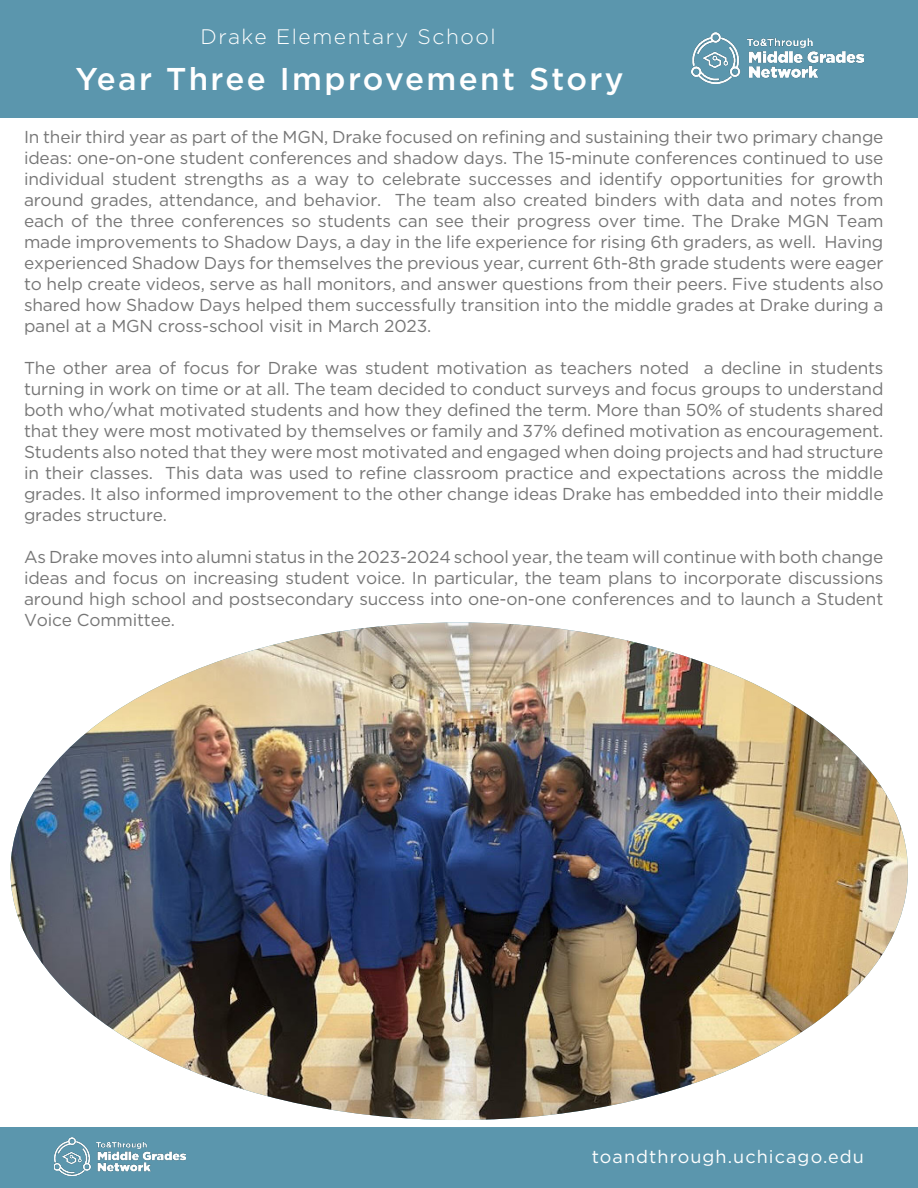
<style>
.page{position:relative;width:918px;height:1188px;background:#fff}
.page>*{position:absolute;margin:0;border:0;box-sizing:border-box;transform-origin:0 0}
.t1{font:500 31.5px "Gotham";letter-spacing:.075em;color:#fff}
.t2{font:300 21px "Gotham";letter-spacing:.075em;color:#fff}
.t3{font:18px "Gotham";letter-spacing:.06em;color:#fff}
.t4{font:17.25px/21px "Gotham";letter-spacing:-.01em;color:#767676;text-align:justify}
</style>
<div class="page">
<div style="left:0;top:0;width:918px;height:117px;background:#5b96ad"></div>
<div style="left:0;top:1128px;width:918px;height:60px;background:#5b96ad"></div>
<img style="left:54px;top:1137px;width:132px;height:39px">
<img style="left:692px;top:33px;width:172px;height:51px">
<div style="left:1px;top:613px;width:916px;height:517px;background:#fff"></div>
<img style="left:10px;top:622px;width:898px;height:498px">
<p class="t2" style="left:201px;top:23px;width:297px">Drake Elementary School</p>
<h1 class="t1" style="left:75px;top:59px;width:550px">Year Three Improvement Story</h1>
<p class="t4" style="left:24px;top:126px;width:861px">In their third year as part of the MGN, Drake focused on refining and sustaining their two primary change ideas: one-on-one student conferences and shadow days. The 15-minute conferences continued to use individual student strengths as a way to celebrate successes and identify opportunities for growth around grades, attendance, and behavior. The team also created binders with data and notes from each of the three conferences so students can see their progress over time. The Drake MGN Team made improvements to Shadow Days, a day in the life experience for rising 6th graders, as well. Having experienced Shadow Days for themselves the previous year, current 6th-8th grade students were eager to help create videos, serve as hall monitors, and answer questions from their peers. Five students also shared how Shadow Days helped them successfully transition into the middle grades at Drake during a panel at a MGN cross-school visit in March 2023.</p>
<p class="t4" style="left:24px;top:357px;width:861px">The other area of focus for Drake was student motivation as teachers noted a decline in students turning in work on time or at all. The team decided to conduct surveys and focus groups to understand both who/what motivated students and how they defined the term. More than 50% of students shared that they were most motivated by themselves or family and 37% defined motivation as encouragement.<br>Students also noted that they were most motivated and engaged when doing projects and had structure in their classes. This data was used to refine classroom practice and expectations across the middle grades. It also informed improvement to the other change ideas Drake has embedded into their middle grades structure.</p>
<p class="t4" style="left:24px;top:546px;width:861px">As Drake moves into alumni status in the 2023-2024 school year, the team will continue with both change ideas and focus on increasing student voice. In particular, the team plans to incorporate discussions around high school and postsecondary success into one-on-one conferences and to launch a Student Voice Committee.</p>
<p class="t3" style="left:592px;top:1146px;width:274px">toandthrough.uchicago.edu</p>
</div>
